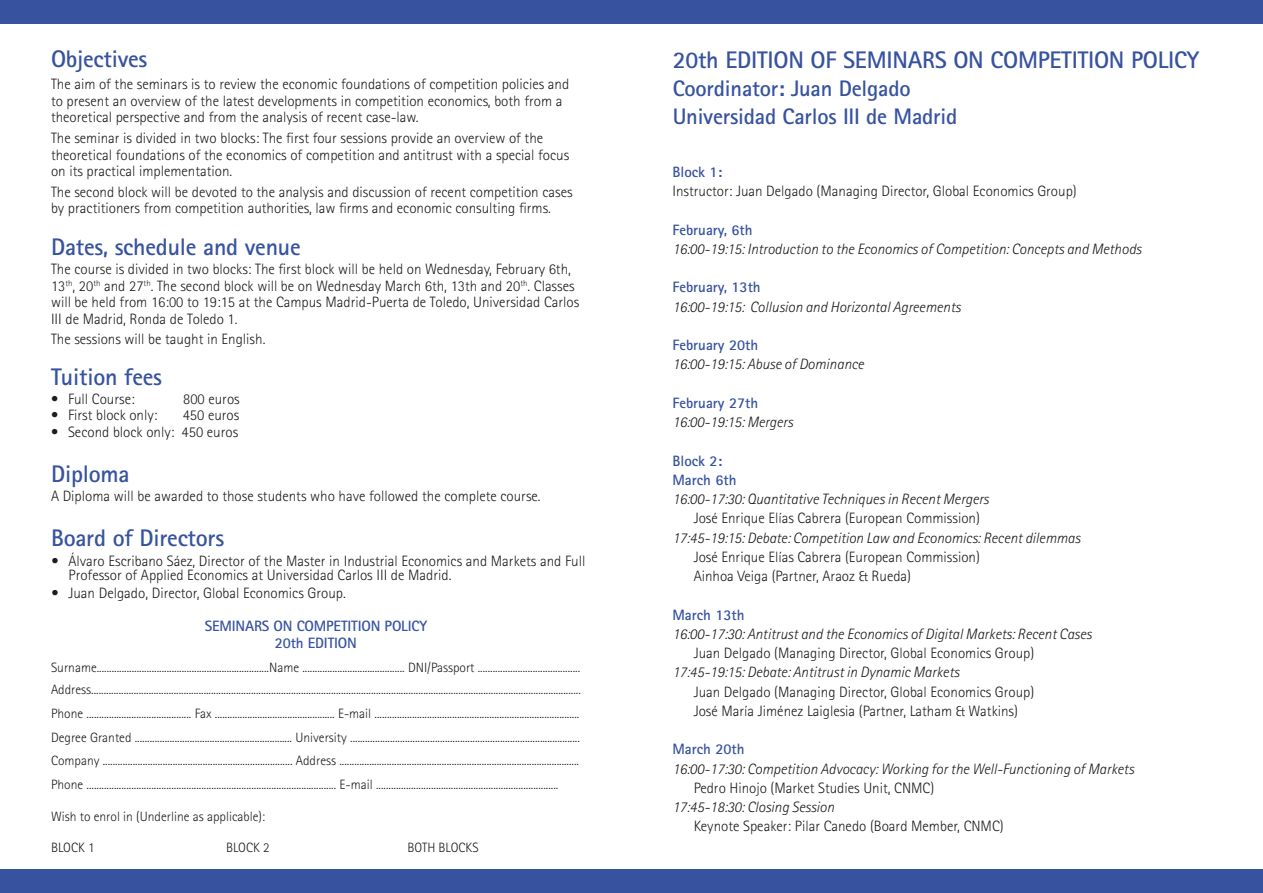
<style>
.page{position:relative;width:1263px;height:893px;background:#fff}
.page>*{position:absolute;margin:0;border:0;box-sizing:border-box;transform-origin:0 0}
.t1{font:700 24px "Rotis Sans Serif";letter-spacing:-.01em;color:#3753a0}
.t2{font:700 22.5px/28.2px "Rotis Sans Serif";letter-spacing:-.01em;color:#3753a0}
.t3{font:300 15px/16.5px "Rotis Sans Serif";color:#1d1d1b}
.t4{font:italic 300 15px "Rotis Sans Serif";color:#1d1d1b}
.t5{font:700 15px/19.2px "Rotis Sans Serif";color:#3753a0}
.t6{font:300 13.5px/23.7px "Rotis Sans Serif";color:#1d1d1b}
</style>
<div class="page">
<div style="left:0;top:0;width:1263px;height:24px;background:#3753a0"></div>
<div style="left:0;top:869px;width:1263px;height:24px;background:#3753a0"></div>
<h1 class="t1" style="left:51px;top:44px;width:98px">Objectives</h1>
<h1 class="t1" style="left:673px;top:45px;width:528px">20th EDITION OF SEMINARS ON COMPETITION POLICY</h1>
<h2 class="t2" style="left:673px;top:74px;width:286px">Coordinator: Juan Delgado<br>Universidad Carlos III de Madrid</h2>
<p class="t3" style="left:51px;top:76px;width:520px">The aim of the seminars is to review the economic foundations of competition policies and to present an overview of the latest developments in competition economics, both from a theoretical perspective and from the analysis of recent case-law.</p>
<p class="t3" style="left:51px;top:130px;width:520px">The seminar is divided in two blocks: The first four sessions provide an overview of the theoretical foundations of the economics of competition and antitrust with a special focus on its practical implementation.</p>
<p class="t3" style="left:51px;top:183px;width:523px">The second block will be devoted to the analysis and discussion of recent competition cases by practitioners from competition authorities, law firms and economic consulting firms.</p>
<p class="t5" style="left:672px;top:162px;width:51px">Block 1:</p>
<p class="t3" style="left:672px;top:183px;width:406px">Instructor: Juan Delgado (Managing Director, Global Economics Group)</p>
<p class="t5" style="left:672px;top:220px;width:82px">February, 6th</p>
<p class="t4" style="left:672px;top:240px;width:470px">16:00-19:15: Introduction to the Economics of Competition: Concepts and Methods</p>
<p class="t5" style="left:672px;top:277px;width:90px">February, 13th</p>
<p class="t4" style="left:672px;top:298px;width:290px">16:00-19:15: Collusion and Horizontal Agreements</p>
<p class="t5" style="left:672px;top:335px;width:87px">February 20th</p>
<p class="t4" style="left:672px;top:356px;width:193px">16:00-19:15: Abuse of Dominance</p>
<p class="t5" style="left:672px;top:393px;width:87px">February 27th</p>
<p class="t4" style="left:672px;top:413px;width:122px">16:00-19:15: Mergers</p>
<p class="t5" style="left:672px;top:451px;width:66px">Block 2:<br>March 6th</p>
<p class="t4" style="left:672px;top:490px;width:318px">16:00-17:30: Quantitative Techniques in Recent Mergers</p>
<p class="t3" style="left:694px;top:510px;width:288px">José Enrique Elías Cabrera (European Commission)</p>
<p class="t4" style="left:672px;top:529px;width:409px">17:45-19:15: Debate: Competition Law and Economics: Recent dilemmas</p>
<p class="t3" style="left:694px;top:547px;width:288px;line-height:19.2px">José Enrique Elías Cabrera (European Commission)<br>Ainhoa Veiga (Partner, Araoz &amp; Rueda)</p>
<p class="t5" style="left:672px;top:605px;width:74px">March 13th</p>
<p class="t4" style="left:672px;top:625px;width:421px">16:00-17:30: Antitrust and the Economics of Digital Markets: Recent Cases</p>
<p class="t3" style="left:694px;top:645px;width:342px">Juan Delgado (Managing Director, Global Economics Group)</p>
<p class="t4" style="left:672px;top:664px;width:288px">17:45-19:15: Debate: Antitrust in Dynamic Markets</p>
<p class="t3" style="left:694px;top:682px;width:342px;line-height:19.2px">Juan Delgado (Managing Director, Global Economics Group)<br>José María Jiménez Laiglesia (Partner, Latham &amp; Watkins)</p>
<p class="t5" style="left:672px;top:739px;width:74px">March 20th</p>
<p class="t4" style="left:672px;top:760px;width:463px">16:00-17:30: Competition Advocacy: Working for the Well-Functioning of Markets</p>
<p class="t3" style="left:694px;top:779px;width:242px">Pedro Hinojo (Market Studies Unit, CNMC)</p>
<p class="t4" style="left:672px;top:798px;width:163px">17:45-18:30: Closing Session</p>
<p class="t3" style="left:694px;top:818px;width:311px">Keynote Speaker: Pilar Canedo (Board Member, CNMC)</p>
<h1 class="t1" style="left:51px;top:232px;width:251px">Dates, schedule and venue</h1>
<p class="t3" style="left:51px;top:261px;width:530px">The course is divided in two blocks: The first block will be held on Wednesday, February 6th, 13<sup>th</sup>, 20<sup>th</sup> and 27<sup>th</sup>. The second block will be on Wednesday March 6th, 13th and 20<sup>th</sup>. Classes will be held from 16:00 to 19:15 at the Campus Madrid-Puerta de Toledo, Universidad Carlos III de Madrid, Ronda de Toledo 1.</p>
<p class="t3" style="left:51px;top:331px;width:216px">The sessions will be taught in English.</p>
<h1 class="t1" style="left:51px;top:361px;width:113px">Tuition fees</h1>
<p class="t3" style="left:51px;top:391px;width:85px">• Full Course:</p>
<p class="t3" style="left:183px;top:391px;width:58px">800 euros</p>
<p class="t3" style="left:51px;top:407px;width:108px">• First block only:</p>
<p class="t3" style="left:183px;top:407px;width:58px">450 euros</p>
<p class="t3" style="left:51px;top:423px;width:189px">• Second block only: 450 euros</p>
<h1 class="t1" style="left:51px;top:459px;width:80px">Diploma</h1>
<p class="t3" style="left:51px;top:488px;width:491px">A Diploma will be awarded to those students who have followed the complete course.</p>
<h1 class="t1" style="left:51px;top:523px;width:175px">Board of Directors</h1>
<p class="t3" style="left:68px;top:553px;width:518px;line-height:14.2px;text-indent:-17px">• Álvaro Escribano Sáez, Director of the Master in Industrial Economics and Markets and Full<br>Professor of Applied Economics at Universidad Carlos III de Madrid.</p>
<p class="t3" style="left:51px;top:585px;width:296px">• Juan Delgado, Director, Global Economics Group.</p>
<p class="t5" style="left:205px;top:618px;width:224px;line-height:16.2px;text-align:center">SEMINARS ON COMPETITION POLICY<br>20th EDITION</p>
<p class="t6" style="left:51px;top:656px;width:531px;line-height:22.5px">Surname.....................................................................Name ......................................... DNI/Passport .........................................<br>Address....................................................................................................................................................................................................</p>
<p class="t6" style="left:51px;top:701px;width:530px;text-align:justify">Phone .......................................... Fax ................................................ E-mail ..................................................................................<br>Degree Granted ............................................................... University ............................................................................................<br>Company ............................................................................ Address ................................................................................................<br>Phone .................................................................................................... E-mail .........................................................................</p>
<p class="t6" style="left:51px;top:804px;width:216px">Wish to enrol in (Underline as applicable):</p>
<p class="t6" style="left:51px;top:835px;width:45px">BLOCK 1</p>
<p class="t6" style="left:226px;top:835px;width:45px">BLOCK 2</p>
<p class="t6" style="left:408px;top:835px;width:73px">BOTH BLOCKS</p>
</div>
